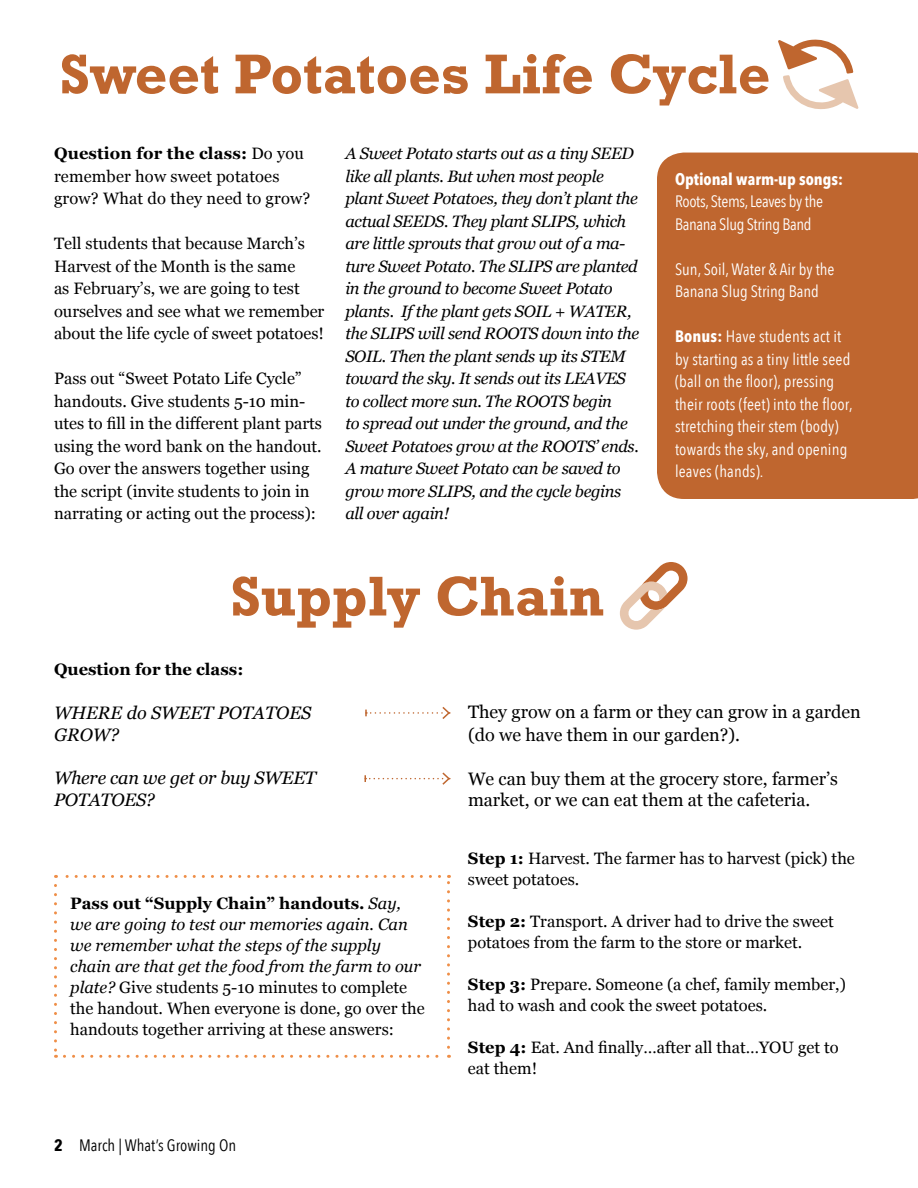
<style>
.page{position:relative;width:918px;height:1188px;background:#fff}
.page>*{position:absolute;margin:0;border:0;box-sizing:border-box;transform-origin:0 0}
.t1{font:700 57px "Rockwell";color:#bf662f}
.t2{font:18px/22.5px "Georgia";color:#000}
.t3{font:italic 18px/21.6px "Georgia";letter-spacing:-.01em;color:#000}
.t4{font:16.5px/22.5px "Georgia";color:#000}
.t5{font:italic 16.5px/22.5px "Georgia";letter-spacing:-.02em;color:#000}
.t6{font:italic 16.5px/21px "Georgia";color:#000}
.t7{font:16.5px/22.5px "Avenir Next Condensed";letter-spacing:.01em;color:#fff}
.t8{font:16.5px/22.5px "Avenir Next Condensed";letter-spacing:-.02em;color:#fff}
.t9{font:16.5px "Avenir Next Condensed";color:#000}
.t10{font:700 16.5px "Avenir Next Condensed";color:#fff}
.t11{font:700 16.5px "Georgia";color:#000}
.s1{font-weight:700}
.s2{font-weight:700;font-style:normal}
.s3{font-style:normal}
</style>
<div class="page">
<svg style="left:54px;top:885px;width:3px;height:173px"></svg>
<svg style="left:64px;top:1055px;width:385px;height:3px"></svg>
<svg style="left:447px;top:875px;width:3px;height:172px"></svg>
<svg style="left:56px;top:875px;width:384px;height:3px"></svg>
<svg style="left:620px;top:562px;width:68px;height:68px"></svg>
<div style="left:657px;top:153px;width:261px;height:346px;background:#bf662f"></div>
<svg style="left:365px;top:707px;width:86px;height:12px"></svg>
<svg style="left:364px;top:772px;width:87px;height:13px"></svg>
<svg style="left:778px;top:39px;width:81px;height:71px"></svg>
<h1 class="t1" style="left:60px;top:40px;width:712px">Sweet Potatoes Life Cycle</h1>
<p class="t4" style="left:54px;top:141px;width:258px"><span class="s1">Question for the class:</span> Do you remember how sweet potatoes grow? What do they need to grow?</p>
<p class="t4" style="left:54px;top:231px;width:272px">Tell students that because March’s Harvest of the Month is the same<br>as February’s, we are going to test ourselves and see what we remember about the life cycle of sweet potatoes!</p>
<p class="t4" style="left:54px;top:366px;width:270px">Pass out “Sweet Potato Life Cycle” handouts. Give students 5-10 min&shy;utes to fill in the different plant parts using the word bank on the handout.<br>Go over the answers together using the script (invite students to join in narrating or acting out the process):</p>
<p class="t5" style="left:345px;top:142px;width:295px">A Sweet Potato starts out as a tiny SEED like all plants. But when most people plant Sweet Potatoes, they don’t plant the actual SEEDS. They plant SLIPS, which are little sprouts that grow out of a ma&shy;ture Sweet Potato. The SLIPS are planted in the ground to become Sweet Potato plants. If the plant gets SOIL + WATER, the SLIPS will send ROOTS down into the SOIL. Then the plant sends up its STEM toward the sky. It sends out its LEAVES to collect more sun. The ROOTS begin<br>to spread out under the ground, and the Sweet Potatoes grow at the ROOTS’ ends.<br>A mature Sweet Potato can be saved to grow more SLIPS, and the cycle begins all over again!</p>
<h1 class="t1" style="left:230px;top:562px;width:375px">Supply Chain</h1>
<p class="t10" style="left:675px;top:169px;width:170px">Optional warm-up songs:</p>
<p class="t8" style="left:675px;top:190px;width:150px">Roots, Stems, Leaves by the<br>Banana Slug String Band</p>
<p class="t7" style="left:675px;top:257px;width:161px">Sun, Soil, Water &amp; Air by the<br>Banana Slug String Band</p>
<p class="t7" style="left:675px;top:325px;width:179px"><span class="s1">Bonus:</span> Have students act it by starting as a tiny little seed (ball on the floor), pressing their roots (feet) into the floor, stretching their stem (body) towards the sky, and opening leaves (hands).</p>
<p class="t11" style="left:54px;top:657px;width:191px">Question for the class:</p>
<p class="t3" style="left:54px;top:702px;width:259px">WHERE do SWEET POTATOES<br>GROW?</p>
<p class="t3" style="left:54px;top:766px;width:264px">Where can we get or buy SWEET<br>POTATOES?</p>
<p class="t6" style="left:70px;top:893px;width:356px"><span class="s2">Pass out “Supply Chain” handouts.</span> Say, we are going to test our memories again. Can we remember what the steps of the supply chain are that get the food from the farm to our plate? <span class="s3">Give students 5-10 minutes to complete the handout. When everyone is done, go over the handouts together arriving at these answers:</span></p>
<p class="t9" style="left:54px;top:1131px;width:184px"><span class="s1">2</span> March | What’s Growing On</p>
<p class="t2" style="left:468px;top:700px;width:394px">They grow on a farm or they can grow in a garden (do we have them in our garden?).</p>
<p class="t2" style="left:468px;top:767px;width:372px;line-height:21.6px">We can buy them at the grocery store, farmer’s market, or we can eat them at the cafeteria.</p>
<p class="t4" style="left:468px;top:847px;width:388px;line-height:21px"><span class="s1">Step 1:</span> Harvest. The farmer has to harvest (pick) the sweet potatoes.</p>
<p class="t4" style="left:468px;top:910px;width:367px;line-height:21px"><span class="s1">Step 2:</span> Transport. A driver had to drive the sweet potatoes from the farm to the store or market.</p>
<p class="t4" style="left:468px;top:973px;width:379px;line-height:21px"><span class="s1">Step 3:</span> Prepare. Someone (a chef, family member,) had to wash and cook the sweet potatoes.</p>
<p class="t4" style="left:468px;top:1036px;width:372px;line-height:21px"><span class="s1">Step 4:</span> Eat. And finally…after all that…YOU get to eat them!</p>
</div>
